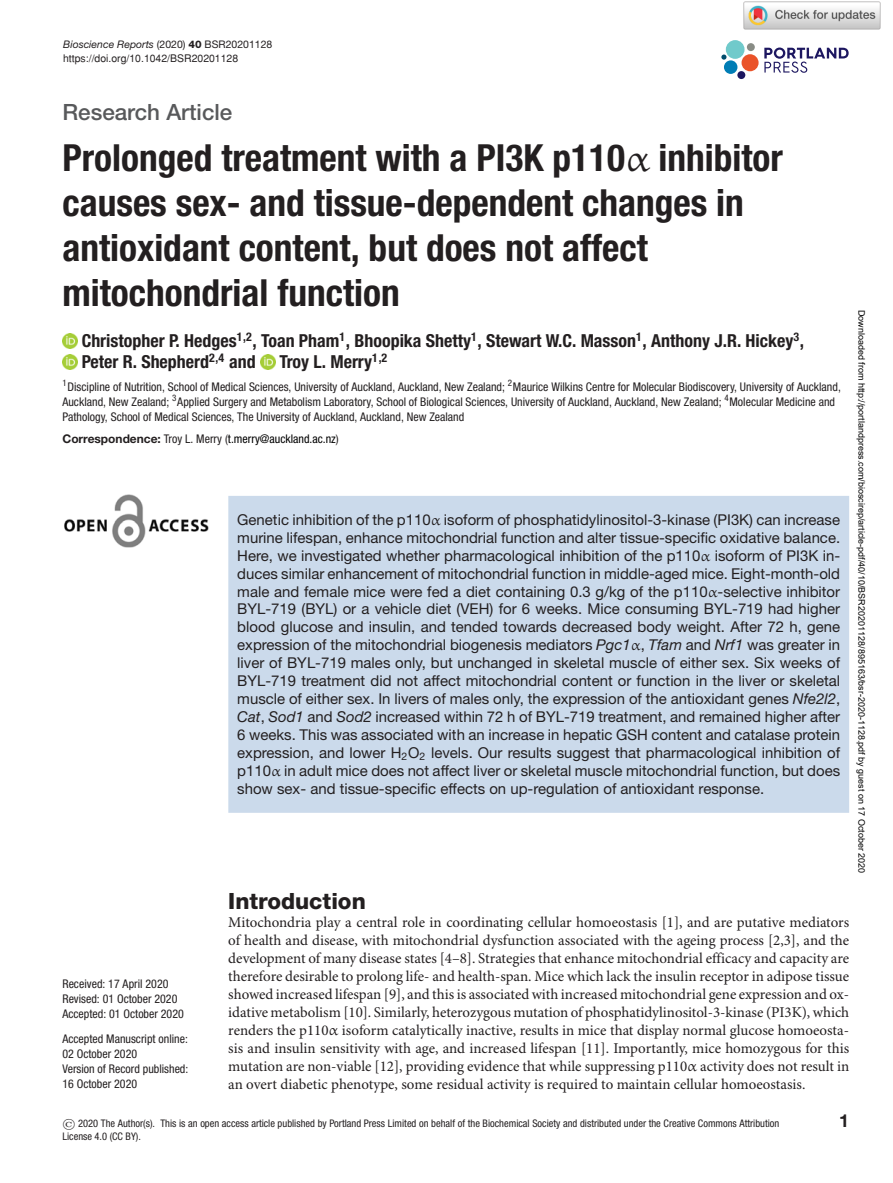
<style>
.page{position:relative;width:893px;height:1183px;background:#fff}
.page>*{position:absolute;margin:0;border:0;box-sizing:border-box;transform-origin:0 0}
.t1{font:700 condensed 37.35px/44.8px "Helvetica Neue LT Std";color:#231f20}
.t2{font:500 22.35px "Helvetica Neue LT Std";color:#58595b}
.t3{font:800 22.35px "Helvetica Neue LT Std";color:#231f20}
.t4{font:700 condensed 18px/20.9px "Helvetica Neue LT Std";color:#231f20}
.t5{font:700 18px "Helvetica Neue LT Std";color:#231f20}
.t6{font:15px/18px "Helvetica Neue LT Std";color:#231f20;text-align:justify}
.t7{font:15px/18px "Minion Pro";color:#231f20;text-align:justify}
.t8{font:condensed 12px/15px "Helvetica Neue LT Std";color:#231f20}
.t9{font:condensed 12px "Helvetica Neue LT Std";color:#000}
.t10{font:condensed 10.5px/13.5px "Helvetica Neue LT Std";color:#231f20}
.t11{font:italic 10.5px "Helvetica Neue LT Std";color:#231f20}
.t12{font:10.5px "Helvetica";color:#231f20}
.t13{font:9px "Arial";color:#000}
.s1{font-style:normal}
.s2{font-weight:800;font-style:normal}
.s3{font-family:"EURM10";font-weight:400;font-stretch:normal}
.s4{font-weight:700;font-stretch:normal;color:#231f20}
.s5{color:#231f20}
.s6{font-family:"EURM10"}
.s7{font-style:italic}
.s8{font-family:"SFRM0700";font-stretch:normal}
</style>
<div class="page">
<svg style="left:764px;top:48px;width:85px;height:25px"></svg>
<div style="left:726px;top:40px;width:18px;height:19px;background:#70cacb;border-radius:50%"></div>
<div style="left:741px;top:54px;width:18px;height:17px;background:#ea5329;border-radius:50%"></div>
<div style="left:724px;top:60px;width:13px;height:14px;background:#007db5;border-radius:50%"></div>
<div style="left:737px;top:71px;width:8px;height:8px;background:#1d1760;border-radius:50%"></div>
<div style="left:747px;top:43px;width:8px;height:8px;background:#888c85;border-radius:50%"></div>
<svg style="left:721px;top:54px;width:5px;height:6px"></svg>
<img style="left:62px;top:334px;width:16px;height:14px">
<img style="left:62px;top:355px;width:16px;height:14px">
<img style="left:260px;top:355px;width:15px;height:14px">
<img style="left:64px;top:494px;width:145px;height:53px">
<div style="left:228px;top:495px;width:621px;height:317px;background:#cbdaeb"></div>
<img style="left:743px;top:1px;width:138px;height:29px">
<p class="t11" style="left:63px;top:40px;width:211px">Bioscience Reports <span class="s1">(2020)</span> <span class="s2">40</span> <span class="s1">BSR20201128</span></p>
<p class="t12" style="left:63px;top:54px;width:177px">https://doi.org/10.1042/BSR20201128</p>
<h2 class="t2" style="left:62px;top:104px;width:171px">Research Article</h2>
<h1 class="t1" style="left:62px;top:138px;width:722px">Prolonged treatment with a PI3K p110<span class="s3">α</span> inhibitor causes sex- and tissue-dependent changes in antioxidant content, but does not affect mitochondrial function</h1>
<p class="t4" style="left:82px;top:332px;width:724px">Christopher P. Hedges<sup>1,2</sup>, Toan Pham<sup>1</sup>, Bhoopika Shetty<sup>1</sup>, Stewart W.C. Masson<sup>1</sup>, Anthony J.R. Hickey<sup>3</sup>,<br>Peter R. Shepherd<sup>2,4</sup> and</p>
<p class="t4" style="left:279px;top:353px;width:109px">Troy L. Merry<sup>1,2</sup></p>
<p class="t8" style="left:62px;top:380px;width:780px"><sup>1</sup>Discipline of Nutrition, School of Medical Sciences, University of Auckland, Auckland, New Zealand; <sup>2</sup>Maurice Wilkins Centre for Molecular Biodiscovery, University of Auckland,<br>Auckland, New Zealand; <sup>3</sup>Applied Surgery and Metabolism Laboratory, School of Biological Sciences, University of Auckland, Auckland, New Zealand; <sup>4</sup>Molecular Medicine and<br>Pathology, School of Medical Sciences, The University of Auckland, Auckland, New Zealand</p>
<p class="t9" style="left:62px;top:434px;width:278px"><span class="s4">Correspondence:</span> <span class="s5">Troy L. Merry (</span>t.merry@auckland.ac.nz<span class="s5">)</span></p>
<p class="t6" style="left:237px;top:511px;width:604px">Genetic inhibition of the p110<span class="s6">α</span> isoform of phosphatidylinositol-3-kinase (PI3K) can increase murine lifespan, enhance mitochondrial function and alter tissue-specific oxidative balance.<br>Here, we investigated whether pharmacological inhibition of the p110<span class="s6">α</span> isoform of PI3K in&shy;duces similar enhancement of mitochondrial function in middle-aged mice. Eight-month-old male and female mice were fed a diet containing 0.3 g/kg of the p110<span class="s6">α</span>-selective inhibitor BYL-719 (BYL) or a vehicle diet (VEH) for 6 weeks. Mice consuming BYL-719 had higher blood glucose and insulin, and tended towards decreased body weight. After 72 h, gene expression of the mitochondrial biogenesis mediators <span class="s7">Pgc1</span><span class="s6">α</span>, <span class="s7">Tfam</span> and <span class="s7">Nrf1</span> was greater in liver of BYL-719 males only, but unchanged in skeletal muscle of either sex. Six weeks of BYL-719 treatment did not affect mitochondrial content or function in the liver or skeletal muscle of either sex. In livers of males only, the expression of the antioxidant genes <span class="s7">Nfe2l2</span>, <span class="s7">Cat</span>, <span class="s7">Sod1</span> and <span class="s7">Sod2</span> increased within 72 h of BYL-719 treatment, and remained higher after 6 weeks. This was associated with an increase in hepatic GSH content and catalase protein expression, and lower H<sub>2</sub>O<sub>2</sub> levels. Our results suggest that pharmacological inhibition of p110<span class="s6">α</span> in adult mice does not affect liver or skeletal muscle mitochondrial function, but does show sex- and tissue-specific effects on up-regulation of antioxidant response.</p>
<p class="t13" style="left:865px;top:310px;width:565px;rotate:90deg">Downloaded from http://portlandpress.com/bioscirep/article-pdf/40/10/BSR20201128/895163/bsr-2020-1128.pdf by guest on 17 October 2020</p>
<h2 class="t3" style="left:228px;top:892px;width:139px">Introduction</h2>
<p class="t7" style="left:228px;top:914px;width:622px">Mitochondria play a central role in coordinating cellular homoeostasis [1], and are putative mediators of health and disease, with mitochondrial dysfunction associated with the ageing process [2,3], and the development of many disease states [4–8]. Strategies that enhance mitochondrial efficacy and capacity are therefore desirable to prolong life- and health-span. Mice which lack the insulin receptor in adipose tissue showed increased lifespan [9], and this is associated with increased mitochondrial gene expression and ox&shy;idative metabolism [10]. Similarly, heterozygous mutation of phosphatidylinositol-3-kinase (PI3K), which renders the p110<span class="s6">α</span> isoform catalytically inactive, results in mice that display normal glucose homoeosta&shy;sis and insulin sensitivity with age, and increased lifespan [11]. Importantly, mice homozygous for this mutation are non-viable [12], providing evidence that while suppressing p110<span class="s6">α</span> activity does not result in an overt diabetic phenotype, some residual activity is required to maintain cellular homoeostasis.</p>
<p class="t10" style="left:62px;top:1117px;width:718px"><span class="s8">©</span> 2020 The Author(s). This is an open access article published by Portland Press Limited on behalf of the Biochemical Society and distributed under the Creative Commons Attribution<br>License 4.0 (CC BY).</p>
<p class="t5" style="left:839px;top:1113px;width:11px">1</p>
<p class="t8" style="left:62px;top:976px;width:123px">Received: 17 April 2020<br>Revised: 01 October 2020<br>Accepted: 01 October 2020</p>
<p class="t8" style="left:62px;top:1032px;width:127px">Accepted Manuscript online:<br>02 October 2020<br>Version of Record published:<br>16 October 2020</p>
</div>
